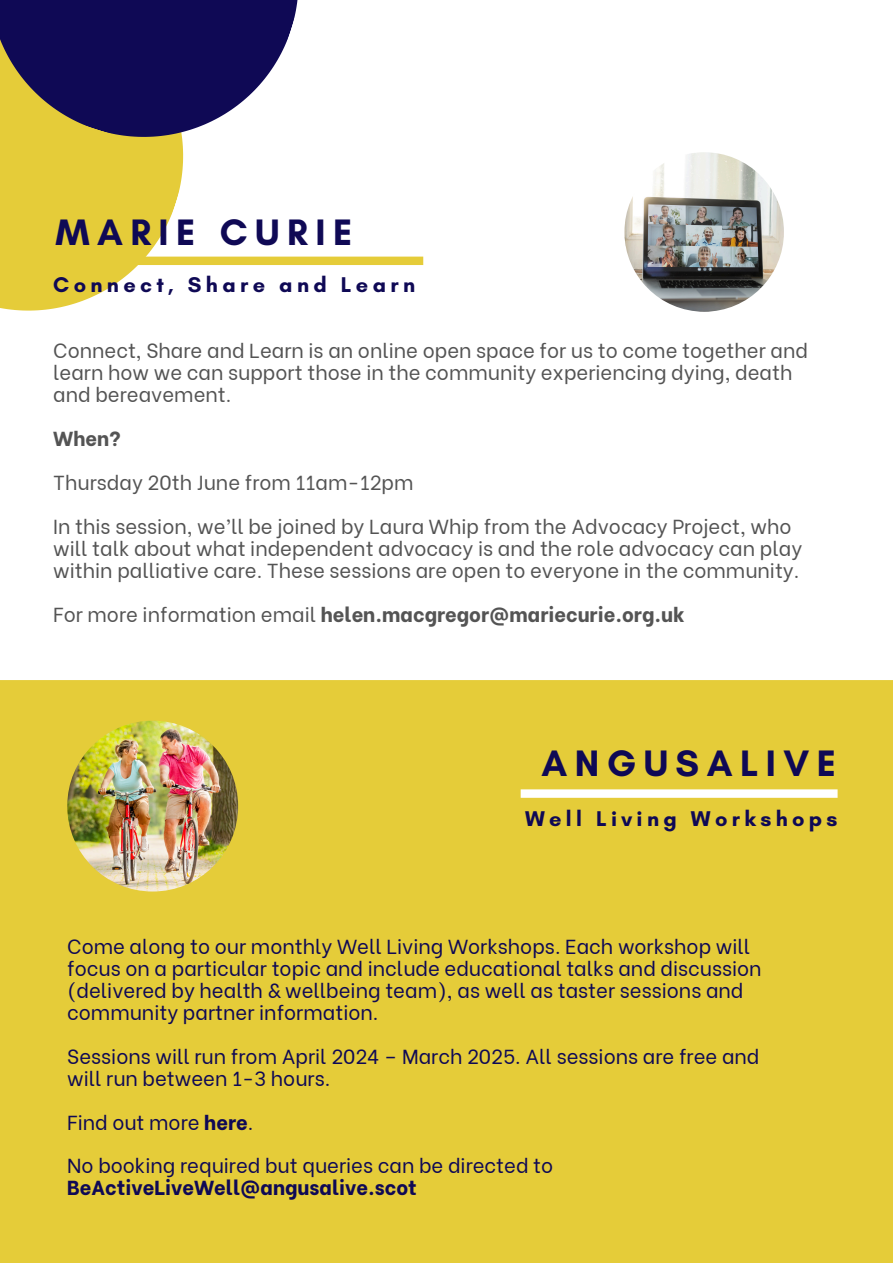
<style>
.page{position:relative;width:893px;height:1263px;background:#fff}
.page>*{position:absolute;margin:0;border:0;box-sizing:border-box;transform-origin:0 0}
.t1{font:700 37.5px "Glacial Indifference";letter-spacing:.2em;color:#0f0955}
.t2{font:700 21.75px "Glacial Indifference";letter-spacing:.2em;color:#0f0955}
.t3{font:20.25px/21.9px "Be Vietnam";color:#0f0955}
.t4{font:20.25px/21.9px "Be Vietnam";color:#545454}
.t5{font:800 20.25px "Be Vietnam";color:#545454}
.s1{font-weight:400}
.s2{font-weight:800}
</style>
<div class="page">
<svg style="left:0;top:176px;width:222px;height:135px;fill:#e5cc39"></svg>
<svg style="left:0;top:0;width:298px;height:176px;fill:#0f0955"></svg>
<div style="left:0;top:257px;width:423px;height:8px;background:#e5cc39"></div>
<img style="left:624px;top:152px;width:160px;height:160px;border-radius:50%">
<div style="left:0;top:680px;width:893px;height:583px;background:#e5cc39"></div>
<div style="left:521px;top:789px;width:316px;height:9px;background:#fff"></div>
<img style="left:67px;top:721px;width:171px;height:170px;border-radius:50%">
<h2 class="t1" style="left:55px;top:209px;width:298px">MARIE CURIE</h2>
<p class="t2" style="left:53px;top:272px;width:363px">Connect, Share and Learn</p>
<p class="t4" style="left:53px;top:338px;width:756px">Connect, Share and Learn is an online open space for us to come together and learn how we can support those in the community experiencing dying, death and bereavement.</p>
<p class="t5" style="left:53px;top:422px;width:69px">When?</p>
<p class="t4" style="left:53px;top:470px;width:362px">Thursday 20th June from 11am-12pm</p>
<h1 class="t4" style="left:53px;top:513px;width:750px">In this session, we’ll be joined by Laura Whip from the Advocacy Project, who will talk about what independent advocacy is and the role advocacy can play within palliative care. These sessions are open to everyone in the community.</h1>
<h2 class="t5" style="left:53px;top:597px;width:633px"><span class="s1">For more information email</span> helen.macgregor@mariecurie.org.uk</h2>
<p class="t1" style="left:541px;top:740px;width:296px">ANGUSALIVE</p>
<p class="t2" style="left:525px;top:806px;width:314px">Well Living Workshops</p>
<p class="t3" style="left:67px;top:934px;width:696px">Come along to our monthly Well Living Workshops. Each workshop will focus on a particular topic and include educational talks and discussion (delivered by health &amp; wellbeing team), as well as taster sessions and community partner information.</p>
<p class="t3" style="left:67px;top:1043px;width:694px">Sessions will run from April 2024 – March 2025. All sessions are free and</p>
<p class="t3" style="left:67px;top:1065px;width:264px">will run between 1-3 hours.</p>
<h1 class="t3" style="left:67px;top:1109px;width:187px">Find out more <span class="s2">here</span>.</h1>
<h2 class="t3" style="left:67px;top:1153px;width:487px">No booking required but queries can be directed to<br><span class="s2">BeActiveLiveWell@angusalive.scot</span></h2>
</div>
